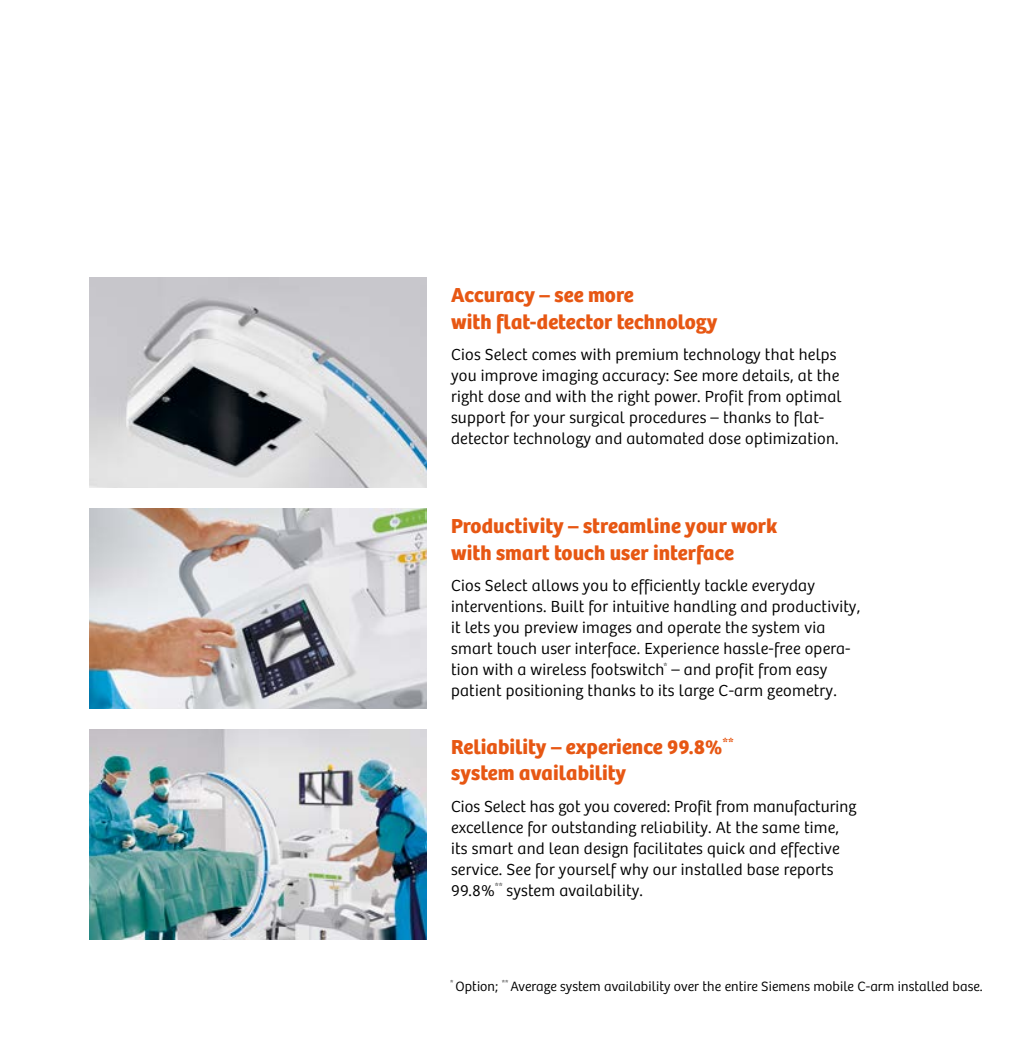
<style>
.page{position:relative;width:1032px;height:1042px;background:#fff}
.page>*{position:absolute;margin:0;border:0;box-sizing:border-box;transform-origin:0 0}
.t1{font:21px/26.2px "Bree SH Text Bold";letter-spacing:.005em;color:#e75713}
.t2{font:16.62px/21px "Bree SH Text Light";letter-spacing:.015em;color:#000}
.t3{font:14px "Bree SH Text Light";letter-spacing:.01em;color:#000}
</style>
<div class="page">
<img style="left:89px;top:278px;width:337px;height:210px">
<img style="left:89px;top:509px;width:337px;height:199px">
<img style="left:89px;top:729px;width:337px;height:210px">
<p class="t1" style="left:451px;top:282px;width:268px">Accuracy – see more<br>with flat-detector technology</p>
<p class="t2" style="left:451px;top:344px;width:392px">Cios Select comes with premium technology that helps you improve imaging accuracy: See more details, at the right dose and with the right power. Profit from optimal support for your surgical procedures – thanks to flat&shy;detector technology and automated dose optimization.</p>
<p class="t1" style="left:451px;top:513px;width:328px">Productivity – streamline your work with smart touch user interface</p>
<p class="t2" style="left:451px;top:575px;width:411px">Cios Select allows you to efficiently tackle everyday interventions. Built for intuitive handling and productivity, it lets you preview images and operate the system via smart touch user interface. Experience hassle-free opera&shy;tion with a wireless footswitch<sup>*</sup> – and profit from easy patient positioning thanks to its large C-arm geometry.</p>
<p class="t1" style="left:451px;top:734px;width:284px">Reliability – experience 99.8%<sup>** </sup>system availability</p>
<p class="t2" style="left:451px;top:796px;width:407px">Cios Select has got you covered: Profit from manufacturing excellence for outstanding reliability. At the same time, its smart and lean design facilitates quick and effective service. See for yourself why our installed base reports 99.8%<sup>**</sup> system availability.</p>
<p class="t3" style="left:450px;top:978px;width:534px"><sup>*</sup> Option; <sup>**</sup> Average system availability over the entire Siemens mobile C-arm installed base.</p>
</div>
